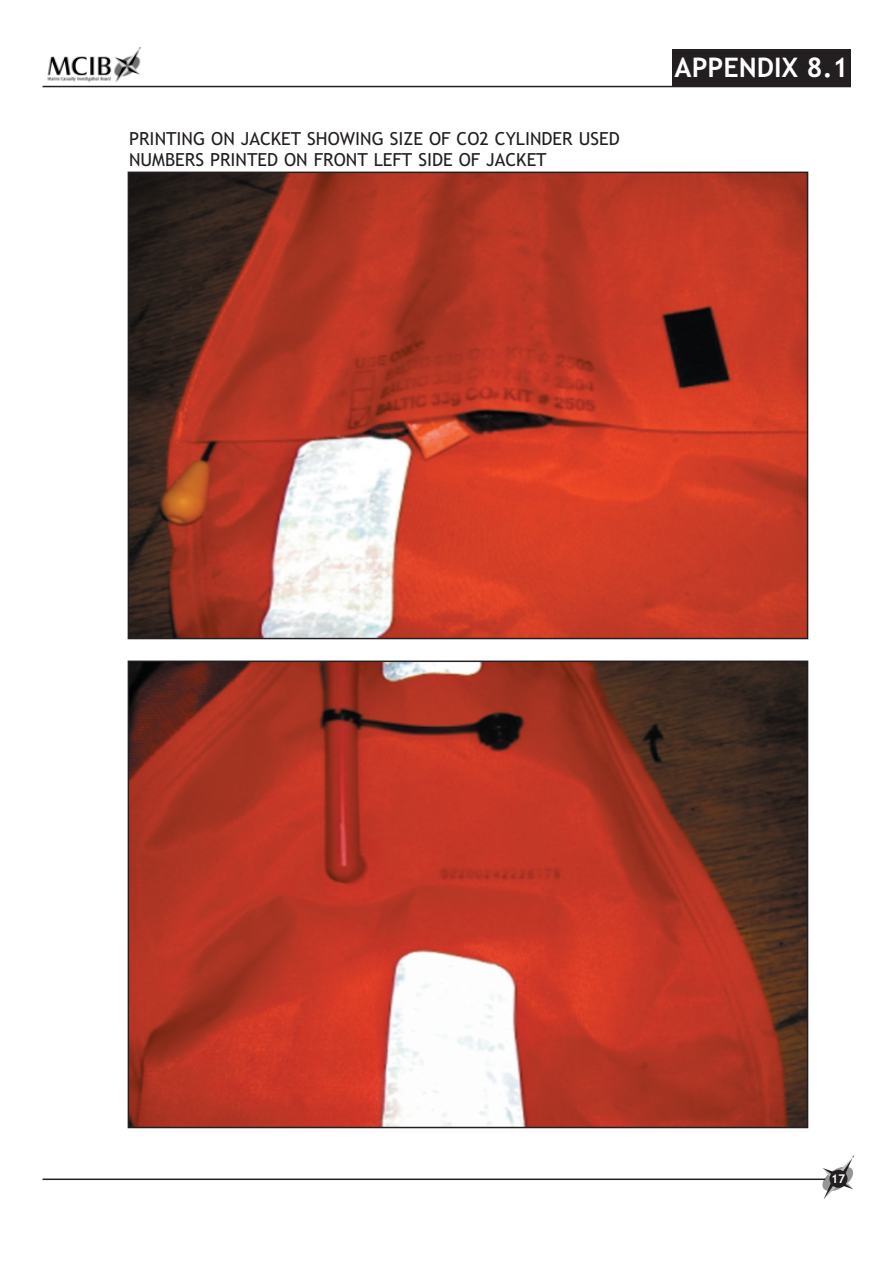
<style>
.page{position:relative;width:893px;height:1263px;background:#fff}
.page>*{position:absolute;margin:0;border:0;box-sizing:border-box;transform-origin:0 0}
.t1{font:700 27px "Trebuchet MS";color:#fff}
.t2{font:18px/21.6px "Trebuchet MS";color:#231f20}
.t3{font:700 12px "Trebuchet MS";color:#fff}
</style>
<div class="page">
<svg style="left:822px;top:1155px;width:32px;height:44px"></svg>
<div style="left:829px;top:1170px;width:18px;height:18px;background:#231f20;border-radius:50%"></div>
<hr style="left:43px;top:1179px;width:782px;height:1px;background:#231f20">
<img style="left:43px;top:47px;width:101px;height:39px">
<hr style="left:43px;top:86px;width:807px;height:1px;background:#231f20">
<div style="left:672px;top:49px;width:178px;height:38px;background:#231f20"></div>
<img style="left:131px;top:175px;width:674px;height:461px">
<div style="left:128px;top:172px;width:680px;height:467px;border:2px solid #231f20"></div>
<img style="left:131px;top:664px;width:674px;height:461px">
<div style="left:128px;top:661px;width:680px;height:467px;border:2px solid #231f20"></div>
<p class="t2" style="left:129px;top:129px;width:492px">PRINTING ON JACKET SHOWING SIZE OF CO2 CYLINDER USED<br>NUMBERS PRINTED ON FRONT LEFT SIDE OF JACKET</p>
<h1 class="t1" style="left:674px;top:57px;width:175px">APPENDIX 8.1</h1>
<p class="t3" style="left:831px;top:1174px;width:16px">17</p>
</div>
